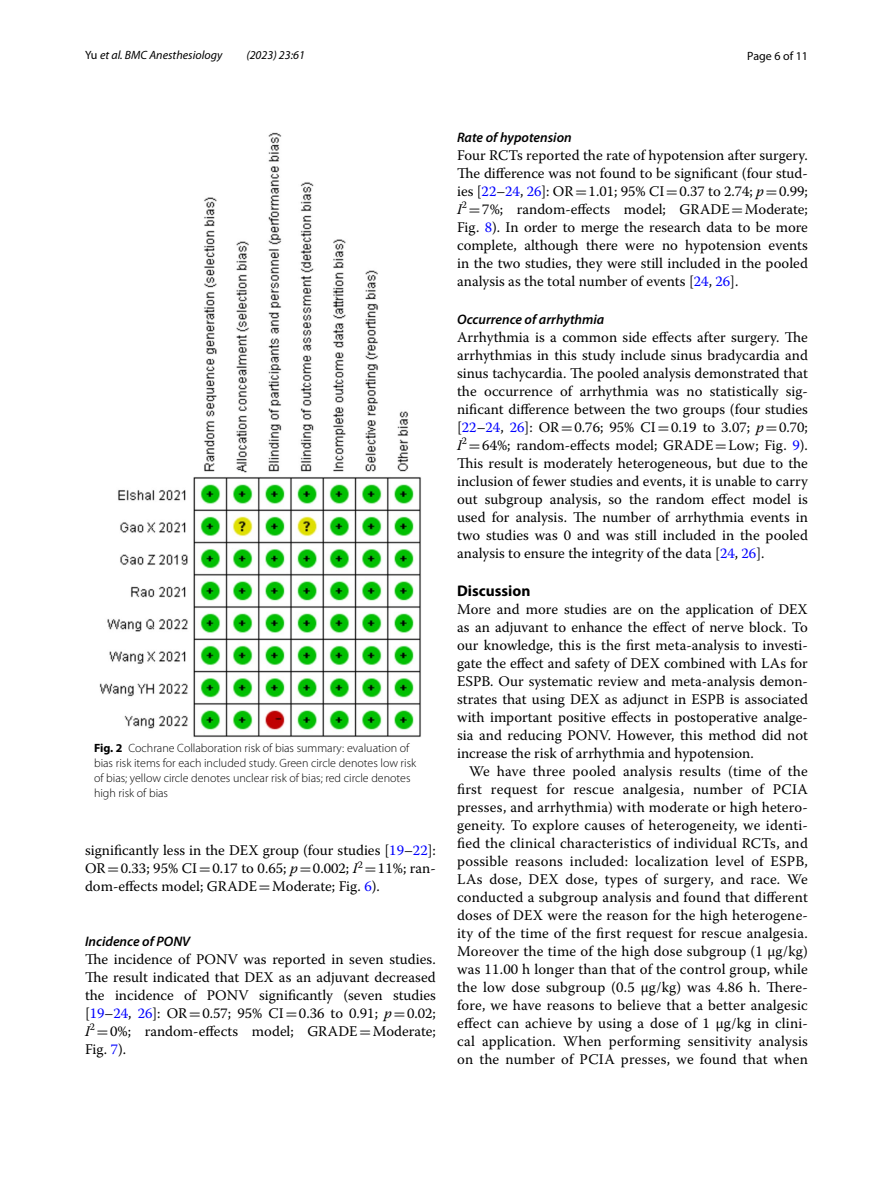
<style>
.page{position:relative;width:893px;height:1187px;background:#fff}
.page>*{position:absolute;margin:0;border:0;box-sizing:border-box;transform-origin:0 0}
.t1{font:700 15.45px "Myriad Pro";color:#000}
.t2{font:14.7px/18px "Warnock Pro";color:#000;text-align:justify}
.t3{font:italic 600 13.8px "Myriad Pro";color:#000}
.t4{font:300 12px/15px "Myriad Pro";color:#000}
.t5{font:italic 12px "Myriad Pro";color:#000}
.t6{font:12px "Myriad Pro";color:#000}
.s1{font-style:normal}
.s2{font-weight:700}
.s3{color:#00f}
.s4{font-family:"MTSY"}
.s5{font-style:italic}
</style>
<div class="page">
<img style="left:100px;top:133px;width:321px;height:604px">
<p class="t5" style="left:85px;top:48px;width:139px"><span class="s1">Yu</span> et al. BMC Anesthesiology</p>
<p class="t5" style="left:246px;top:48px;width:60px">(2023) 23:61</p>
<p class="t6" style="left:747px;top:48px;width:62px">Page 6 of 11</p>
<p class="t4" style="left:94px;top:740px;width:324px"><span class="s2">Fig. 2</span> Cochrane Collaboration risk of bias summary: evaluation of bias risk items for each included study. Green circle denotes low risk of bias; yellow circle denotes unclear risk of bias; red circle denotes high risk of bias</p>
<p class="t2" style="left:85px;top:841px;width:352px">significantly less in the DEX group (four studies [<span class="s3">19</span>–<span class="s3">22</span>]:<br>OR<span class="s4">=</span>0.33; 95% CI<span class="s4">=</span>0.17 to 0.65; <span class="s5">p</span><span class="s4">=</span>0.002; <span class="s5">I</span><sup>2</sup> <span class="s4">=</span>11%; ran&shy;dom-effects model; GRADE<span class="s4">=</span>Moderate; Fig. <span class="s3">6</span>).</p>
<p class="t3" style="left:85px;top:932px;width:107px">Incidence of PONV</p>
<p class="t2" style="left:85px;top:950px;width:352px">The incidence of PONV was reported in seven studies.<br>The result indicated that DEX as an adjuvant decreased the incidence of PONV significantly (seven studies [<span class="s3">19</span>–<span class="s3">24</span>, <span class="s3">26</span>]: OR<span class="s4">=</span>0.57; 95% CI<span class="s4">=</span>0.36 to 0.91; <span class="s5">p</span><span class="s4">=</span>0.02; <span class="s5">I</span><sup>2</sup> <span class="s4">=</span>0%; random-effects model; GRADE<span class="s4">=</span>Moderate; Fig. <span class="s3">7</span>).</p>
<p class="t3" style="left:457px;top:129px;width:116px">Rate of hypotension</p>
<p class="t2" style="left:457px;top:146px;width:352px">Four RCTs reported the rate of hypotension after surgery.<br>The difference was not found to be significant (four stud&shy;ies [<span class="s3">22</span>–<span class="s3">24</span>, <span class="s3">26</span>]: OR<span class="s4">=</span>1.01; 95% CI<span class="s4">=</span>0.37 to 2.74; <span class="s5">p</span><span class="s4">=</span>0.99; <span class="s5">I</span><sup>2</sup> <span class="s4">=</span>7%; random-effects model; GRADE<span class="s4">=</span>Moderate; Fig. <span class="s3">8</span>). In order to merge the research data to be more complete, although there were no hypotension events in the two studies, they were still included in the pooled analysis as the total number of events [<span class="s3">24</span>, <span class="s3">26</span>].</p>
<p class="t3" style="left:457px;top:310px;width:149px">Occurrence of arrhythmia</p>
<p class="t2" style="left:457px;top:328px;width:352px">Arrhythmia is a common side effects after surgery. The arrhythmias in this study include sinus bradycardia and sinus tachycardia. The pooled analysis demonstrated that the occurrence of arrhythmia was no statistically sig&shy;nificant difference between the two groups (four studies [<span class="s3">22</span>–<span class="s3">24</span>, <span class="s3">26</span>]: OR<span class="s4">=</span>0.76; 95% CI<span class="s4">=</span>0.19 to 3.07; <span class="s5">p</span><span class="s4">=</span>0.70; <span class="s5">I</span><sup>2</sup> <span class="s4">=</span>64%; random-effects model; GRADE<span class="s4">=</span>Low; Fig. <span class="s3">9</span>).<br>This result is moderately heterogeneous, but due to the inclusion of fewer studies and events, it is unable to carry out subgroup analysis, so the random effect model is used for analysis. The number of arrhythmia events in two studies was 0 and was still included in the pooled analysis to ensure the integrity of the data [<span class="s3">24</span>, <span class="s3">26</span>].</p>
<p class="t1" style="left:457px;top:580px;width:75px">Discussion</p>
<p class="t2" style="left:457px;top:599px;width:352px">More and more studies are on the application of DEX as an adjuvant to enhance the effect of nerve block. To our knowledge, this is the first meta-analysis to investi&shy;gate the effect and safety of DEX combined with LAs for ESPB. Our systematic review and meta-analysis demon&shy;strates that using DEX as adjunct in ESPB is associated with important positive effects in postoperative analge&shy;sia and reducing PONV. However, this method did not increase the risk of arrhythmia and hypotension.</p>
<p class="t2" style="left:457px;top:761px;width:352px;text-indent:12px">We have three pooled analysis results (time of the first request for rescue analgesia, number of PCIA presses, and arrhythmia) with moderate or high hetero&shy;geneity. To explore causes of heterogeneity, we identi&shy;fied the clinical characteristics of individual RCTs, and possible reasons included: localization level of ESPB, LAs dose, DEX dose, types of surgery, and race. We conducted a subgroup analysis and found that different doses of DEX were the reason for the high heterogene&shy;ity of the time of the first request for rescue analgesia.<br>Moreover the time of the high dose subgroup (1 μg/kg) was 11.00 h longer than that of the control group, while the low dose subgroup (0.5 μg/kg) was 4.86 h. There&shy;fore, we have reasons to believe that a better analgesic effect can achieve by using a dose of 1 μg/kg in clini&shy;cal application. When performing sensitivity analysis on the number of PCIA presses, we found that when</p>
</div>
